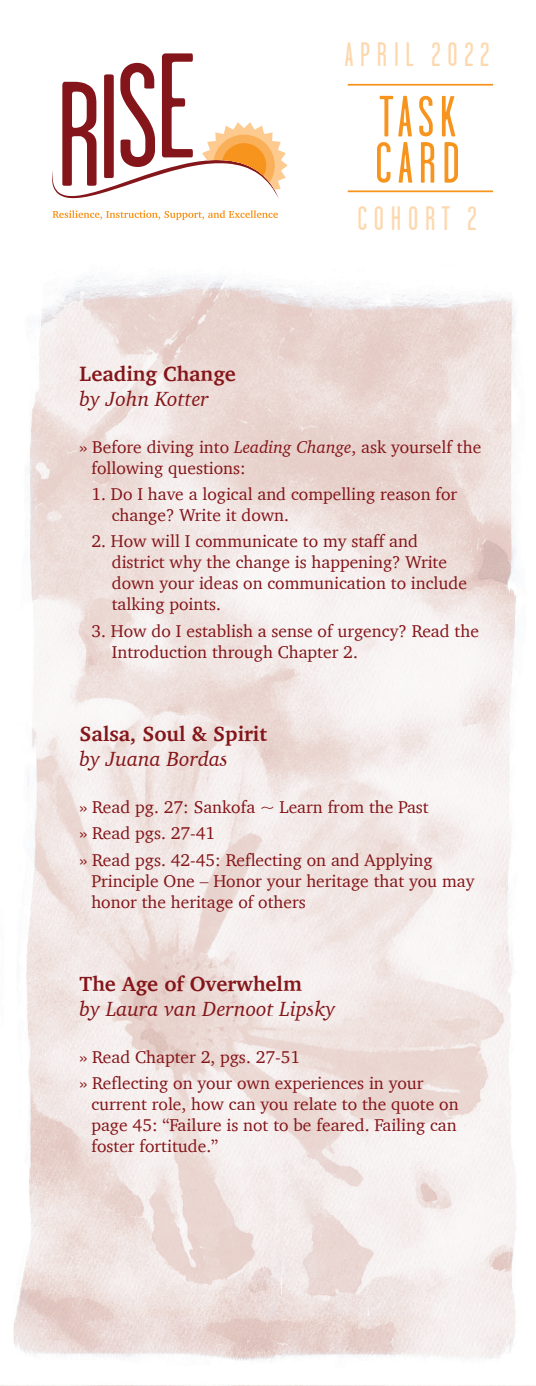
<style>
.page{position:relative;width:536px;height:1386px;background:#fff}
.page>*{position:absolute;margin:0;border:0;box-sizing:border-box;transform-origin:0 0}
.t1{font:57.93px/46.2px "Garage Gothic";letter-spacing:.1em;color:#f7941d}
.t2{font:33.77px "Garage Gothic";letter-spacing:.2em;color:#fdd7ad}
.t3{font:italic 21px "Charter";color:#841519}
.t4{font:700 21px "Charter";color:#841519}
.t5{font:17.5px/21px "Charter";color:#841519}
.s1{font-style:italic}
</style>
<div class="page">
<img style="left:0;top:83px;width:536px;height:1303px">
<svg style="left:53px;top:210px;width:225px;height:10px"></svg>
<svg style="left:52px;top:53px;width:235px;height:146px"></svg>
<hr style="left:347px;top:190px;width:146px;height:2px;background:#f7941d">
<hr style="left:347px;top:84px;width:146px;height:2px;background:#f7941d">
<h2 class="t2" style="left:344px;top:37px;width:146px">APRIL 2022</h2>
<h1 class="t1" style="left:375px;top:94px;width:86px">TASK<br>CARD</h1>
<h2 class="t2" style="left:357px;top:201px;width:121px">COHORT 2</h2>
<p class="t4" style="left:80px;top:355px;width:158px">Leading Change</p>
<p class="t3" style="left:80px;top:381px;width:131px">by John Kotter</p>
<p class="t5" style="left:91px;top:436px;width:391px;text-indent:-12px">» Before diving into <span class="s1">Leading Change</span>, ask yourself the following questions:</p>
<p class="t5" style="left:112px;top:484px;width:347px;text-indent:-20px">1. Do I have a logical and compelling reason for change? Write it down.</p>
<p class="t5" style="left:112px;top:531px;width:356px;text-indent:-20px">2. How will I communicate to my staff and district why the change is happening? Write down your ideas on communication to include talking points.</p>
<p class="t5" style="left:112px;top:620px;width:368px;text-indent:-20px">3. How do I establish a sense of urgency? Read the<br>Introduction through Chapter 2.</p>
<p class="t4" style="left:80px;top:715px;width:189px">Salsa, Soul &amp; Spirit</p>
<p class="t3" style="left:80px;top:741px;width:150px">by Juana Bordas</p>
<p class="t5" style="left:80px;top:794px;width:354px;line-height:26.2px">» Read pg. 27: Sankofa ~ Learn from the Past » Read pgs. 27-41<br>» Read pgs. 42-45: Reflecting on and Applying</p>
<p class="t5" style="left:91px;top:870px;width:384px">Principle One – Honor your heritage that you may honor the heritage of others</p>
<p class="t4" style="left:80px;top:965px;width:223px">The Age of Overwhelm</p>
<p class="t3" style="left:80px;top:991px;width:257px">by Laura van Dernoot Lipsky</p>
<p class="t5" style="left:80px;top:1044px;width:345px;line-height:26.2px">» Read Chapter 2, pgs. 27-51<br>» Reflecting on your own experiences in your</p>
<p class="t5" style="left:91px;top:1094px;width:368px;text-align:justify">current role, how can you relate to the quote on page 45: “Failure is not to be feared. Failing can foster fortitude.”</p>
</div>
